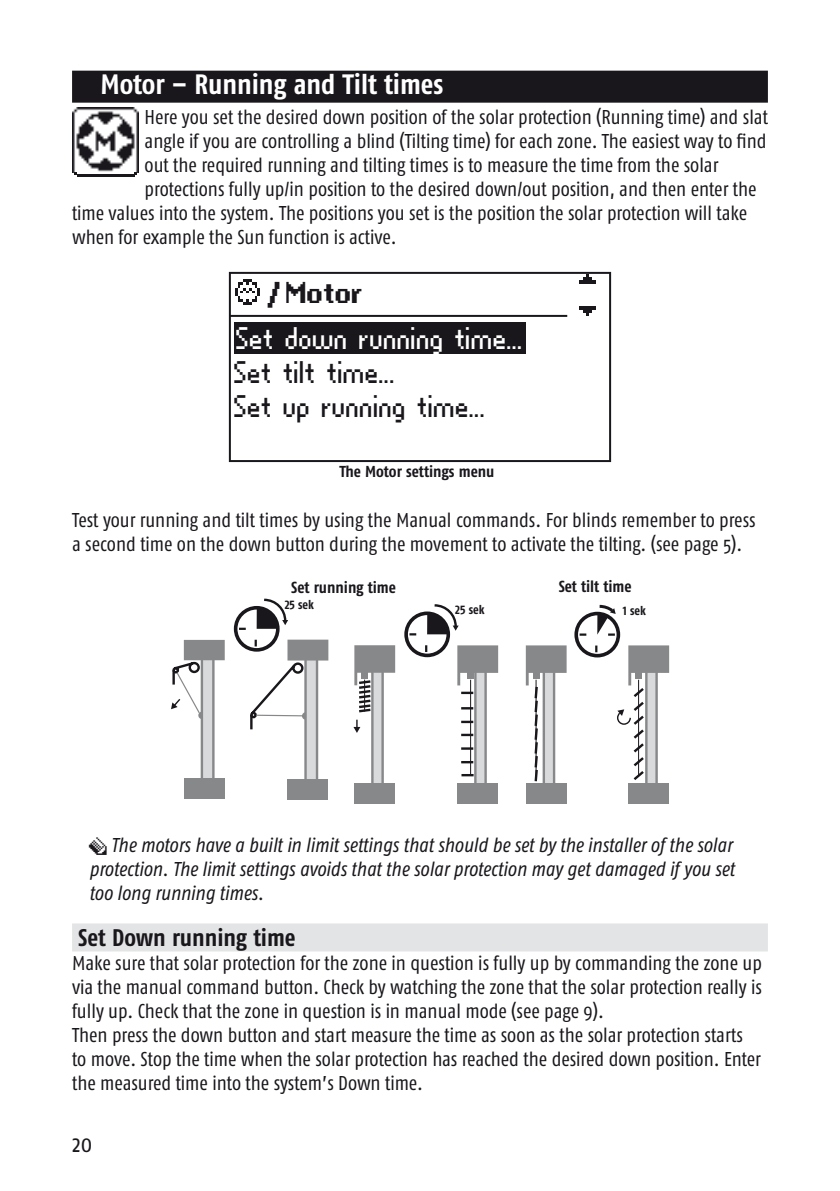
<style>
.page{position:relative;width:840px;height:1191px;background:#fff}
.page>*{position:absolute;margin:0;border:0;box-sizing:border-box;transform-origin:0 0}
.t1{font:28px/33.6px "Somfy Regular 9";color:#1a171c}
.t2{font:700 28px "Fago Co";color:#fff}
.t3{font:28px "Somfy Regular 9";color:#fff}
.t4{font:700 24px "Fago Co";letter-spacing:-.005em;color:#1a171c}
.t5{font:24px "Somfy Bold 10";color:#1a171c}
.t6{font:24px "Fago Co";color:#1a171c}
.t7{font:20px/24px "Fago Co";color:#1a171c}
.t8{font:italic 20px/24px "Fago Co";color:#1a171c}
.t9{font:700 16px "Fago Co";color:#1a171c}
.t10{font:700 15.8px "Fago Co";color:#1a171c}
.t11{font:12.6px "Fago Co Bold Lf";color:#1a171c}
.s1{font-family:"Somfy A Pictos";font-style:normal}
</style>
<div class="page">
<div style="left:72px;top:71px;width:695px;height:32px;background:#1a171c"></div>
<div style="left:72px;top:923px;width:695px;height:28px;background:#e3e4e5"></div>
<img style="left:72px;top:108px;width:67px;height:64px">
<hr style="left:77px;top:174px;width:57px;height:3px;background:#1a171c">
<div style="left:229px;top:272px;width:381px;height:190px;border:2px solid #1a171c"></div>
<hr style="left:229px;top:315px;width:338px;height:2px;background:#1a171c">
<div style="left:234px;top:322px;width:291px;height:32px;background:#1a171c"></div>
<img style="left:566px;top:274px;width:42px;height:42px">
<img style="left:235px;top:279px;width:25px;height:26px">
<div style="left:644px;top:669px;width:13px;height:117px;background:#d9dadb;border:2px solid #87888a"></div>
<div style="left:628px;top:783px;width:40px;height:20px;background:#87888a"></div>
<svg style="left:525px;top:645px;width:41px;height:138px"></svg>
<div style="left:525px;top:783px;width:41px;height:20px;background:#87888a"></div>
<div style="left:532px;top:673px;width:7px;height:6px;background:#87888a"></div>
<svg style="left:616px;top:645px;width:52px;height:137px"></svg>
<div style="left:574px;top:612px;width:45px;height:45px;border:4px solid #1a171c;border-radius:50%"></div>
<svg style="left:595px;top:645px;width:2px;height:7px"></svg>
<svg style="left:579px;top:633px;width:7px;height:3px"></svg>
<svg style="left:596px;top:604px;width:20px;height:32px"></svg>
<hr style="left:470px;top:679px;width:1px;height:97px;background:#1a171c">
<div style="left:474px;top:669px;width:12px;height:117px;background:#d9dadb;border:2px solid #87888a"></div>
<div style="left:457px;top:783px;width:41px;height:20px;background:#87888a"></div>
<svg style="left:457px;top:645px;width:41px;height:40px"></svg>
<div style="left:371px;top:669px;width:12px;height:117px;background:#d9dadb;border:2px solid #87888a"></div>
<svg style="left:353px;top:645px;width:42px;height:88px"></svg>
<div style="left:354px;top:783px;width:41px;height:20px;background:#87888a"></div>
<div style="left:361px;top:672px;width:6px;height:7px;background:#87888a"></div>
<svg style="left:461px;top:691px;width:12px;height:3px"></svg>
<svg style="left:461px;top:707px;width:12px;height:2px"></svg>
<svg style="left:461px;top:720px;width:12px;height:3px"></svg>
<svg style="left:461px;top:733px;width:12px;height:3px"></svg>
<svg style="left:461px;top:747px;width:12px;height:2px"></svg>
<svg style="left:461px;top:761px;width:12px;height:2px"></svg>
<svg style="left:461px;top:774px;width:12px;height:2px"></svg>
<div style="left:404px;top:611px;width:46px;height:46px;border:4px solid #1a171c;border-radius:50%"></div>
<svg style="left:425px;top:645px;width:2px;height:7px"></svg>
<svg style="left:409px;top:633px;width:7px;height:2px"></svg>
<svg style="left:427px;top:604px;width:31px;height:30px"></svg>
<div style="left:304px;top:655px;width:14px;height:128px;background:#d9dadb;border:2px solid #87888a"></div>
<div style="left:200px;top:655px;width:14px;height:128px;background:#d9dadb;border:2px solid #87888a"></div>
<div style="left:287px;top:779px;width:41px;height:21px;background:#87888a"></div>
<div style="left:184px;top:778px;width:40px;height:21px;background:#87888a"></div>
<svg style="left:171px;top:640px;width:53px;height:79px"></svg>
<div style="left:234px;top:606px;width:45px;height:45px;border:4px solid #1a171c;border-radius:50%"></div>
<svg style="left:248px;top:639px;width:80px;height:90px"></svg>
<svg style="left:239px;top:627px;width:7px;height:3px"></svg>
<svg style="left:256px;top:598px;width:32px;height:31px"></svg>
<h1 class="t2" style="left:100px;top:68px;width:344px">Motor – Running and Tilt times</h1>
<p class="t7" style="left:144px;top:105px;width:624px">Here you set the desired down position of the solar protection (Running time) and slat</p>
<p class="t7" style="left:144px;top:129px;width:623px">angle if you are controlling a blind (Tilting time) for each zone. The easiest way to find</p>
<p class="t7" style="left:144px;top:153px;width:575px">out the required running and tilting times is to measure the time from the solar</p>
<p class="t7" style="left:144px;top:177px;width:613px">protections fully up/in position to the desired down/out position, and then enter the</p>
<p class="t7" style="left:72px;top:201px;width:676px">time values into the system. The positions you set is the position the solar protection will take</p>
<p class="t7" style="left:72px;top:225px;width:326px">when for example the Sun function is active.</p>
<p class="t5" style="left:267px;top:279px;width:98px">/ Motor</p>
<h1 class="t1" style="left:234px;top:322px;width:253px">Use function...<br>Set tilt time...<br>Set up running time...</h1>
<h1 class="t3" style="left:236px;top:322px;width:289px">Set down running time...</h1>
<p class="t10" style="left:339px;top:462px;width:156px">The Motor settings menu</p>
<p class="t7" style="left:72px;top:508px;width:684px">Test your running and tilt times by using the Manual commands. For blinds remember to press a second time on the down button during the movement to activate the tilting. (see page 5).</p>
<p class="t9" style="left:291px;top:578px;width:106px">Set running time</p>
<p class="t9" style="left:558px;top:577px;width:74px">Set tilt time</p>
<p class="t11" style="left:284px;top:597px;width:31px">25 sek</p>
<p class="t11" style="left:455px;top:602px;width:31px">25 sek</p>
<p class="t11" style="left:622px;top:603px;width:25px">1 sek</p>
<p class="t8" style="left:89px;top:832px;width:646px"><span class="s1">H</span> The motors have a built in limit settings that should be set by the installer of the solar protection. The limit settings avoids that the solar protection may get damaged if you set too long running times.</p>
<p class="t4" style="left:78px;top:923px;width:219px">Set Down running time</p>
<p class="t7" style="left:72px;top:950px;width:691px">Make sure that solar protection for the zone in question is fully up by commanding the zone up via the manual command button. Check by watching the zone that the solar protection really is fully up. Check that the zone in question is in manual mode (see page 9).<br>Then press the down button and start measure the time as soon as the solar protection starts to move. Stop the time when the solar protection has reached the desired down position. Enter the measured time into the system’s Down time.</p>
<p class="t6" style="left:72px;top:1129px;width:22px">20</p>
</div>
